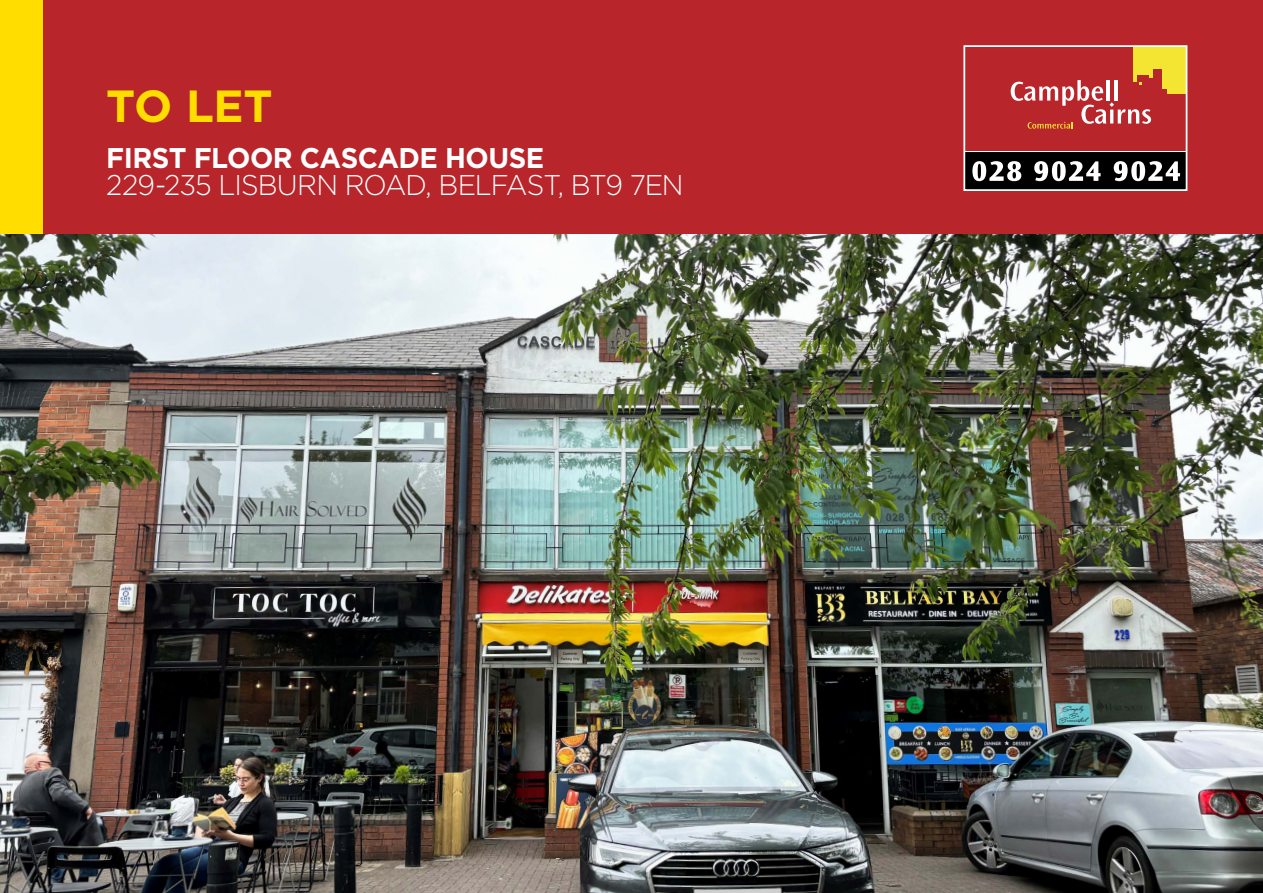
<style>
.page{position:relative;width:1263px;height:893px;background:#fff}
.page>*{position:absolute;margin:0;border:0;box-sizing:border-box;transform-origin:0 0}
.t1{font:700 45px "Gotham HTF";color:#fd0}
.t2{font:300 28.5px "Gotham HTF";letter-spacing:-.035em;color:#fff;scale:.96 1}
.t3{font:700 28.5px "Gotham HTF";letter-spacing:-.02em;color:#fff;scale:.96 1}
</style>
<div class="page">
<img style="left:0;top:234px;width:1263px;height:659px">
<div style="left:0;top:0;width:1263px;height:234px;background:#b8252a"></div>
<div style="left:1134px;top:46px;width:52px;height:36px;background:#f4e533"></div>
<div style="left:1162px;top:75px;width:24px;height:19px;background:#f4e533"></div>
<div style="left:1153px;top:69px;width:9px;height:25px;background:#b8252a"></div>
<div style="left:1137px;top:75px;width:12px;height:11px;background:#b8252a"></div>
<div style="left:1154px;top:89px;width:12px;height:8px;background:#b8252a"></div>
<div style="left:1145px;top:78px;width:12px;height:12px;background:#b8252a"></div>
<svg style="left:1011px;top:80px;width:140px;height:49px"></svg>
<div style="left:965px;top:152px;width:221px;height:38px;background:#000"></div>
<svg style="left:972px;top:161px;width:49px;height:20px"></svg>
<svg style="left:1034px;top:161px;width:66px;height:20px"></svg>
<svg style="left:1114px;top:161px;width:66px;height:20px"></svg>
<div style="left:963px;top:45px;width:224px;height:146px;border:2px solid #fff"></div>
<div style="left:0;top:0;width:43px;height:234px;background:#fd0"></div>
<h1 class="t1" style="left:106px;top:80px;width:168px">TO LET</h1>
<p class="t3" style="left:106px;top:141px;width:458px">FIRST FLOOR CASCADE HOUSE</p>
<p class="t2" style="left:106px;top:169px;width:603px">229-235 LISBURN ROAD, BELFAST, BT9 7EN</p>
</div>
